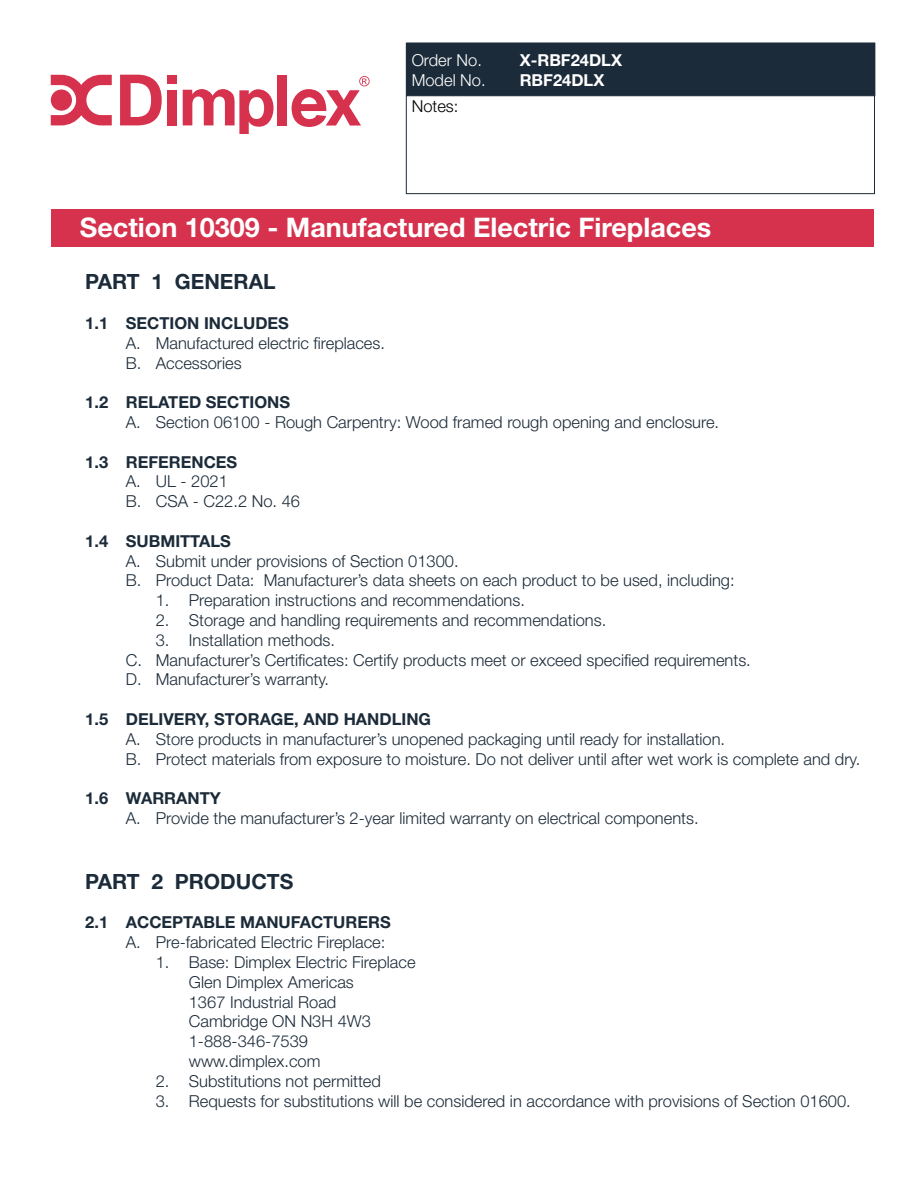
<style>
.page{position:relative;width:918px;height:1188px;background:#fff}
.page>*{position:absolute;margin:0;border:0;box-sizing:border-box;transform-origin:0 0}
.t1{font:700 27px "Helvetica Neue LT Std";color:#fff}
.t2{font:700 21px "Helvetica Neue LT Std";color:#1c2b39}
.t3{font:300 16.5px/19.8px "Helvetica Neue LT Std";color:#1c2b39}
.t4{font:700 16.5px "Helvetica Neue LT Std";color:#1c2b39}
.t5{font:700 16.5px "Helvetica Neue LT Std";color:#fff}
.t6{font:300 16.5px "Helvetica Neue LT Std";color:#fff}
.t7{font:300 16.5px "Helvetica Neue LT Std";color:#000}
</style>
<div class="page">
<div style="left:51px;top:210px;width:823px;height:37px;background:#d6324e"></div>
<svg style="left:51px;top:75px;width:61px;height:50px"></svg>
<svg style="left:120px;top:75px;width:42px;height:50px"></svg>
<div style="left:167px;top:75px;width:10px;height:8px;background:#d6324e"></div>
<div style="left:167px;top:90px;width:10px;height:35px;background:#d6324e"></div>
<div style="left:278px;top:75px;width:9px;height:51px;background:#d6324e"></div>
<svg style="left:183px;top:89px;width:91px;height:45px"></svg>
<svg style="left:292px;top:76px;width:78px;height:51px"></svg>
<div style="left:406px;top:43px;width:469px;height:53px;background:#1c2b39;border:1px solid #1c2b39"></div>
<p class="t6" style="left:412px;top:50px;width:72px">Order No.</p>
<p class="t5" style="left:520px;top:50px;width:104px">X-RBF24DLX</p>
<p class="t6" style="left:412px;top:70px;width:75px">Model No.</p>
<p class="t5" style="left:520px;top:69px;width:86px">RBF24DLX</p>
<p class="t7" style="left:412px;top:96px;width:48px">Notes:</p>
<h1 class="t1" style="left:80px;top:211px;width:633px">Section 10309 - Manufactured Electric Fireplaces</h1>
<p class="t2" style="left:85px;top:269px;width:192px">PART 1 GENERAL</p>
<p class="t4" style="left:85px;top:313px;width:205px">1.1 SECTION INCLUDES</p>
<p class="t3" style="left:126px;top:333px;width:261px">A. Manufactured electric fireplaces.<br>B. Accessories</p>
<p class="t4" style="left:85px;top:392px;width:206px">1.2 RELATED SECTIONS</p>
<p class="t3" style="left:126px;top:412px;width:595px">A. Section 06100 - Rough Carpentry: Wood framed rough opening and enclosure.</p>
<p class="t4" style="left:85px;top:451px;width:154px">1.3 REFERENCES</p>
<p class="t3" style="left:126px;top:471px;width:176px">A. UL - 2021<br>B. CSA - C22.2 No. 46</p>
<p class="t4" style="left:85px;top:531px;width:147px">1.4 SUBMITTALS</p>
<p class="t3" style="left:126px;top:550px;width:610px">A. Submit under provisions of Section 01300.<br>B. Product Data: Manufacturer’s data sheets on each product to be used, including:</p>
<p class="t3" style="left:156px;top:590px;width:371px">1. Preparation instructions and recommendations.</p>
<p class="t3" style="left:156px;top:610px;width:452px">2. Storage and handling requirements and recommendations.</p>
<p class="t3" style="left:126px;top:630px;width:627px;text-indent:30px">3. Installation methods.<br>C. Manufacturer’s Certificates: Certify products meet or exceed specified requirements.<br>D. Manufacturer’s warranty.</p>
<p class="t4" style="left:85px;top:709px;width:347px">1.5 DELIVERY, STORAGE, AND HANDLING</p>
<p class="t3" style="left:126px;top:729px;width:736px">A. Store products in manufacturer’s unopened packaging until ready for installation.<br>B. Protect materials from exposure to moisture. Do not deliver until after wet work is complete and dry.</p>
<p class="t4" style="left:85px;top:788px;width:137px">1.6 WARRANTY</p>
<p class="t3" style="left:126px;top:808px;width:574px">A. Provide the manufacturer’s 2-year limited warranty on electrical components.</p>
<p class="t2" style="left:85px;top:868px;width:210px">PART 2 PRODUCTS</p>
<p class="t4" style="left:85px;top:912px;width:307px">2.1 ACCEPTABLE MANUFACTURERS</p>
<p class="t3" style="left:126px;top:932px;width:261px">A. Pre-fabricated Electric Fireplace:</p>
<p class="t3" style="left:189px;top:952px;width:228px;text-indent:-33px">1. Base: Dimplex Electric Fireplace<br>Glen Dimplex Americas<br>1367 Industrial Road<br>Cambridge ON N3H 4W3<br>1-888-346-7539 www.dimplex.com</p>
<p class="t3" style="left:156px;top:1071px;width:227px">2. Substitutions not permitted</p>
<p class="t3" style="left:156px;top:1090px;width:696px">3. Requests for substitutions will be considered in accordance with provisions of Section 01600.</p>
</div>
